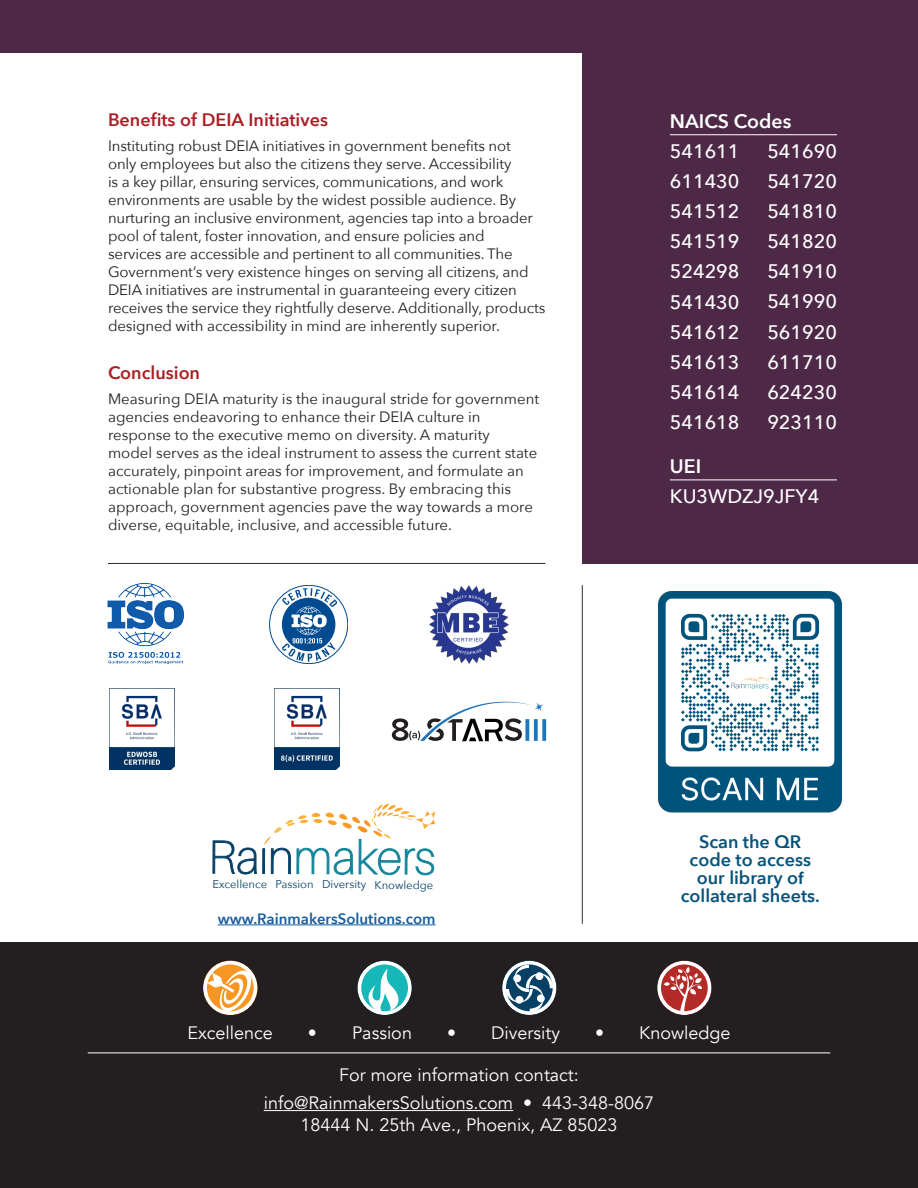
<style>
.page{position:relative;width:918px;height:1188px;background:#fff}
.page>*{position:absolute;margin:0;border:0;box-sizing:border-box;transform-origin:0 0}
.t1{font:500 19.5px "Avenir Next";color:#fff}
.t2{font:600 19.5px "Avenir Next";color:#fff}
.t3{font:18px/21.6px "Avenir";color:#fff;text-align:center}
.t4{font:600 18px/18px "Avenir Next";color:#08537a;text-align:center}
.t5{font:600 18px "Avenir Next";color:#aa1f23}
.t6{font:15px/18px "Avenir Next";letter-spacing:-.01em;color:#231f20}
.t7{font:600 15px "Avenir Next";color:#175d9e}
.s1{font-family:"Calibri";font-weight:700}
</style>
<div class="page">
<div style="left:0;top:0;width:918px;height:53px;background:#4e2847"></div>
<img style="left:107px;top:582px;width:77px;height:83px">
<img style="left:110px;top:688px;width:64px;height:81px">
<img style="left:275px;top:688px;width:64px;height:81px">
<div style="left:269px;top:585px;width:79px;height:79px;border:1px solid #014b91;border-radius:50%"></div>
<svg style="left:282px;top:588px;width:55px;height:74px"></svg>
<img style="left:430px;top:585px;width:78px;height:79px">
<svg style="left:213px;top:841px;width:44px;height:33px"></svg>
<div style="left:263px;top:849px;width:2px;height:25px;border:1px solid #084167"></div>
<svg style="left:264px;top:804px;width:171px;height:71px"></svg>
<svg style="left:392px;top:701px;width:154px;height:40px"></svg>
<div style="left:0;top:943px;width:918px;height:245px;background:#231f20"></div>
<svg style="left:203px;top:961px;width:54px;height:54px"></svg>
<svg style="left:357px;top:961px;width:55px;height:54px"></svg>
<svg style="left:502px;top:961px;width:54px;height:54px"></svg>
<svg style="left:657px;top:961px;width:55px;height:54px"></svg>
<hr style="left:88px;top:1053px;width:742px;height:1px;background:#fff">
<hr style="left:264px;top:1110px;width:249px;height:1px;background:#fff">
<div style="left:582px;top:41px;width:336px;height:523px;background:#4e2847"></div>
<hr style="left:670px;top:134px;width:167px;height:1px;background:#fff">
<hr style="left:670px;top:480px;width:167px;height:1px;background:#fff">
<hr style="left:108px;top:563px;width:437px;height:1px;background:#2b3131">
<img style="left:659px;top:591px;width:182px;height:222px">
<hr style="left:218px;top:925px;width:218px;height:1px;background:#175d9e">
<hr style="left:582px;top:585px;width:1px;height:339px;background:#2b3131">
<h2 class="t5" style="left:108px;top:104px;width:222px">Benefits of DEIA Initiatives</h2>
<p class="t6" style="left:108px;top:136px;width:439px">Instituting robust DEIA initiatives in government benefits not<br>only employees but also the citizens they serve. Accessibility<br>is a key pillar, ensuring services, communications, and work environments are usable by the widest possible audience. By nurturing an inclusive environment, agencies tap into a broader pool of talent, foster innovation, and ensure policies and<br>services are accessible and pertinent to all communities. The Government’s very existence hinges on serving all citizens, and DEIA initiatives are instrumental in guaranteeing every citizen receives the service they rightfully deserve. Additionally, products designed with accessibility in mind are inherently superior.</p>
<h2 class="t5" style="left:108px;top:358px;width:94px">Conclusion</h2>
<p class="t6" style="left:108px;top:389px;width:433px">Measuring DEIA maturity is the inaugural stride for government agencies endeavoring to enhance their DEIA culture in response to the executive memo on diversity. A maturity<br>model serves as the ideal instrument to assess the current state accurately, pinpoint areas for improvement, and formulate an actionable plan for substantive progress. By embracing this approach, government agencies pave the way towards a more diverse, equitable, inclusive, and accessible future.</p>
<p class="t7" style="left:218px;top:906px;width:219px">www.RainmakersSolutions.com</p>
<p class="t2" style="left:670px;top:104px;width:123px">NAICS Codes</p>
<p class="t1" style="left:670px;top:134px;width:71px">541611</p>
<p class="t1" style="left:670px;top:165px;width:71px">611430</p>
<p class="t1" style="left:670px;top:195px;width:71px">541512</p>
<p class="t1" style="left:670px;top:225px;width:71px">541519</p>
<p class="t1" style="left:670px;top:255px;width:71px">524298</p>
<p class="t1" style="left:670px;top:285px;width:71px">541430</p>
<p class="t1" style="left:670px;top:315px;width:71px">541612</p>
<p class="t1" style="left:670px;top:345px;width:71px">541613</p>
<p class="t1" style="left:670px;top:376px;width:71px">541614</p>
<p class="t1" style="left:670px;top:406px;width:71px">541618</p>
<p class="t1" style="left:767px;top:134px;width:71px">541690</p>
<p class="t1" style="left:767px;top:165px;width:71px">541720</p>
<p class="t1" style="left:767px;top:195px;width:71px">541810</p>
<p class="t1" style="left:767px;top:225px;width:71px">541820</p>
<p class="t1" style="left:767px;top:255px;width:71px">541910</p>
<p class="t1" style="left:767px;top:285px;width:71px">541990</p>
<p class="t1" style="left:767px;top:315px;width:71px">561920</p>
<p class="t1" style="left:767px;top:345px;width:71px">611710</p>
<p class="t1" style="left:767px;top:376px;width:71px">624230</p>
<p class="t1" style="left:767px;top:406px;width:71px">923110</p>
<p class="t2" style="left:670px;top:449px;width:33px">UEI</p>
<p class="t1" style="left:670px;top:480px;width:151px">KU3WDZJ9JFY4</p>
<p class="t4" style="left:681px;top:832px;width:141px">Scan the QR code to access our library o<span class="s1">f </span>collateral sheets.</p>
<p class="t3" style="left:188px;top:1022px;width:87px">Excellence</p>
<p class="t3" style="left:308px;top:1022px;width:106px">• Passion</p>
<p class="t3" style="left:447px;top:1022px;width:114px">• Diversity</p>
<p class="t3" style="left:595px;top:1022px;width:137px">• Knowledge</p>
<p class="t3" style="left:339px;top:1064px;width:241px">For more information contact:</p>
<p class="t3" style="left:264px;top:1093px;width:392px">info@RainmakersSolutions.com • 443-348-8067<br>18444 N. 25th Ave., Phoenix, AZ 85023</p>
</div>
